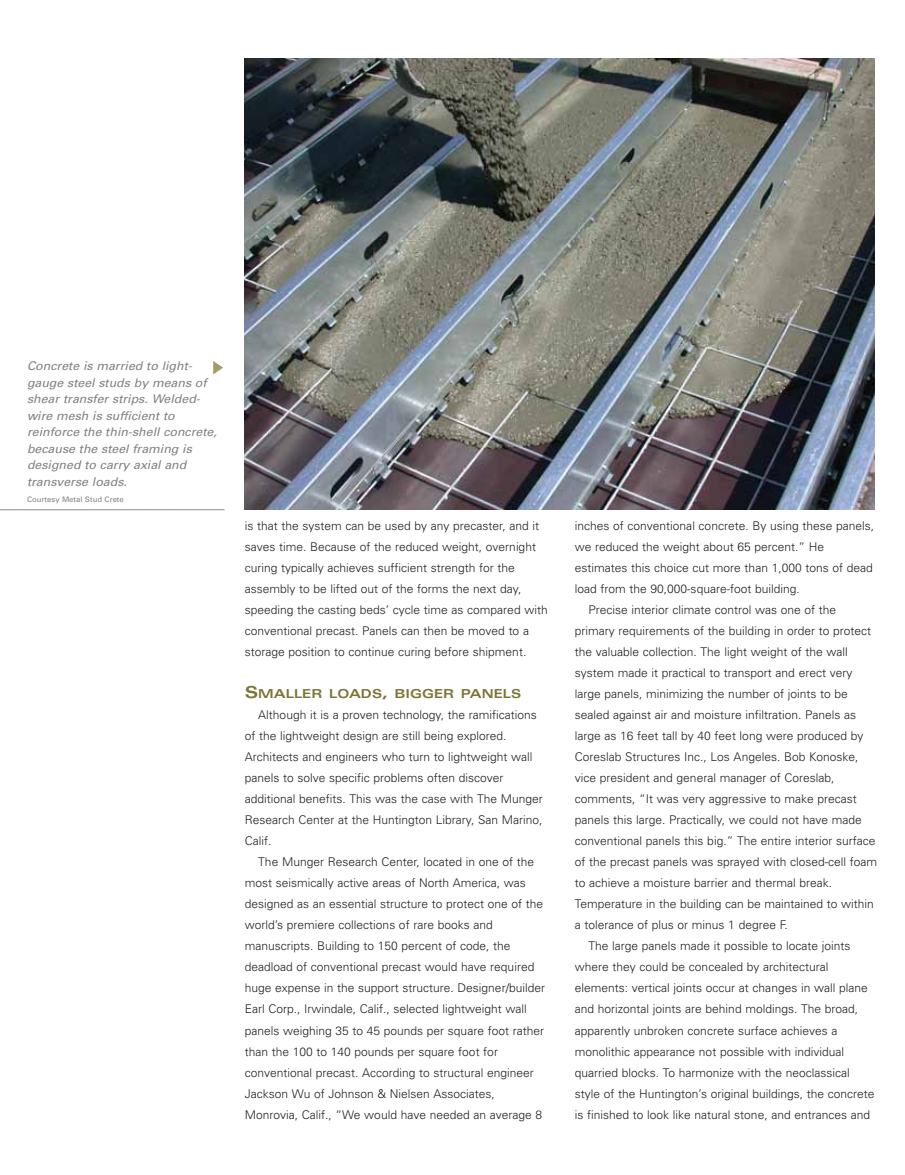
<style>
.page{position:relative;width:905px;height:1175px;background:#fff}
.page>*{position:absolute;margin:0;border:0;box-sizing:border-box;transform-origin:0 0}
.t1{font:700 expanded 12.3px "Univers";color:#7b7537}
.t2{font:300 12px/21px "Univers";color:#231f20}
.t3{font:italic 12px/16.5px "Univers";color:#808285}
.t4{font:7.5px "Univers";color:#808285}
.s1{font-size:16.5px}
</style>
<div class="page">
<img style="left:245px;top:59px;width:629px;height:450px">
<hr style="left:0;top:509px;width:224px;height:1px;background:#888d90">
<svg style="left:213px;top:361px;width:10px;height:13px"></svg>
<p class="t3" style="left:27px;top:359px;width:191px">Concrete is married to light&shy;gauge steel studs by means of shear transfer strips. Welded&shy;wire mesh is sufficient to reinforce the thin-shell concrete, because the steel framing is designed to carry axial and transverse loads.</p>
<p class="t4" style="left:27px;top:497px;width:98px">Courtesy Metal Stud Crete</p>
<p class="t2" style="left:245px;top:516px;width:304px">is that the system can be used by any precaster, and it saves time. Because of the reduced weight, overnight curing typically achieves sufficient strength for the assembly to be lifted out of the forms the next day, speeding the casting beds’ cycle time as compared with conventional precast. Panels can then be moved to a storage position to continue curing before shipment.</p>
<p class="t1" style="left:245px;top:689px;width:278px"><span class="s1">S</span>MALLER LOADS<span class="s1">,</span> BIGGER PANELS</p>
<p class="t2" style="left:245px;top:705px;width:300px;text-indent:14px">Although it is a proven technology, the ramifications of the lightweight design are still being explored.<br>Architects and engineers who turn to lightweight wall panels to solve specific problems often discover additional benefits. This was the case with The Munger Research Center at the Huntington Library, San Marino, Calif.</p>
<p class="t2" style="left:245px;top:852px;width:302px;text-indent:14px">The Munger Research Center, located in one of the most seismically active areas of North America, was designed as an essential structure to protect one of the world’s premiere collections of rare books and manuscripts. Building to 150 percent of code, the deadload of conventional precast would have required huge expense in the support structure. Designer/builder Earl Corp., Irwindale, Calif., selected lightweight wall panels weighing 35 to 45 pounds per square foot rather than the 100 to 140 pounds per square foot for conventional precast. According to structural engineer Jackson Wu of Johnson &amp; Nielsen Associates, Monrovia, Calif., “We would have needed an average 8</p>
<p class="t2" style="left:575px;top:516px;width:301px">inches of conventional concrete. By using these panels,</p>
<p class="t2" style="left:575px;top:537px;width:251px">we reduced the weight about 65 percent.” He</p>
<p class="t2" style="left:575px;top:558px;width:299px">estimates this choice cut more than 1,000 tons of dead</p>
<p class="t2" style="left:575px;top:579px;width:226px">load from the 90,000-square-foot building.</p>
<p class="t2" style="left:588px;top:600px;width:249px">Precise interior climate control was one of the</p>
<p class="t2" style="left:575px;top:621px;width:298px">primary requirements of the building in order to protect</p>
<p class="t2" style="left:575px;top:642px;width:274px">the valuable collection. The light weight of the wall</p>
<p class="t2" style="left:575px;top:663px;width:279px">system made it practical to transport and erect very</p>
<p class="t2" style="left:575px;top:684px;width:274px">large panels, minimizing the number of joints to be</p>
<p class="t2" style="left:575px;top:705px;width:282px">sealed against air and moisture infiltration. Panels as</p>
<p class="t2" style="left:575px;top:726px;width:290px">large as 16 feet tall by 40 feet long were produced by</p>
<p class="t2" style="left:575px;top:747px;width:285px">Coreslab Structures Inc., Los Angeles. Bob Konoske,</p>
<p class="t2" style="left:575px;top:768px;width:261px">vice president and general manager of Coreslab,</p>
<p class="t2" style="left:575px;top:789px;width:283px">comments, “It was very aggressive to make precast</p>
<p class="t2" style="left:575px;top:810px;width:288px">panels this large. Practically, we could not have made</p>
<p class="t2" style="left:575px;top:831px;width:302px">conventional panels this big.” The entire interior surface</p>
<p class="t2" style="left:575px;top:852px;width:304px">of the precast panels was sprayed with closed-cell foam</p>
<p class="t2" style="left:575px;top:873px;width:259px">to achieve a moisture barrier and thermal break.</p>
<p class="t2" style="left:575px;top:894px;width:300px">Temperature in the building can be maintained to within</p>
<p class="t2" style="left:575px;top:915px;width:214px">a tolerance of plus or minus 1 degree F.</p>
<p class="t2" style="left:588px;top:936px;width:264px">The large panels made it possible to locate joints</p>
<p class="t2" style="left:575px;top:957px;width:255px">where they could be concealed by architectural</p>
<p class="t2" style="left:575px;top:978px;width:294px">elements: vertical joints occur at changes in wall plane</p>
<p class="t2" style="left:575px;top:999px;width:285px">and horizontal joints are behind moldings. The broad,</p>
<p class="t2" style="left:575px;top:1020px;width:264px">apparently unbroken concrete surface achieves a</p>
<p class="t2" style="left:575px;top:1041px;width:271px">monolithic appearance not possible with individual</p>
<p class="t2" style="left:575px;top:1062px;width:276px">quarried blocks. To harmonize with the neoclassical</p>
<p class="t2" style="left:575px;top:1083px;width:301px">style of the Huntington’s original buildings, the concrete</p>
<p class="t2" style="left:575px;top:1104px;width:297px">is finished to look like natural stone, and entrances and</p>
</div>
